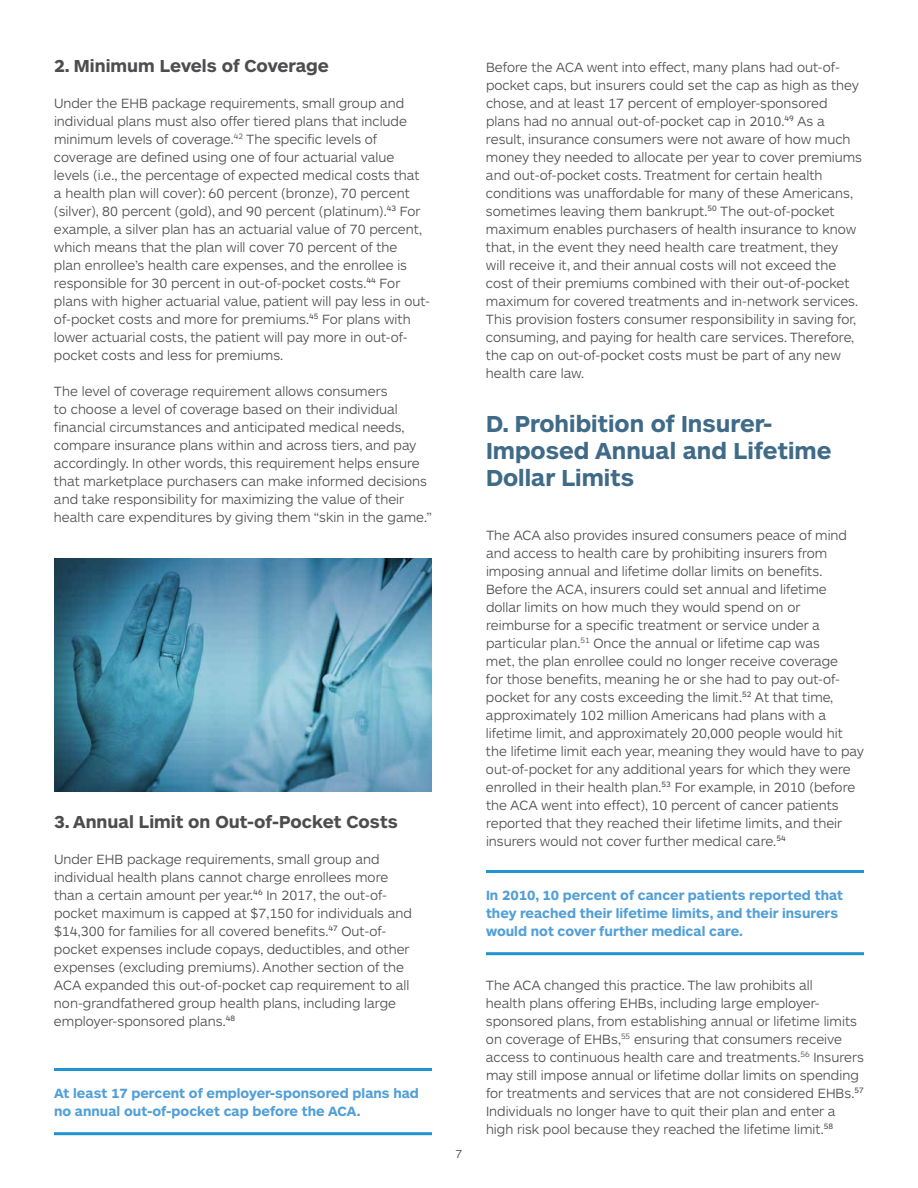
<style>
.page{position:relative;width:918px;height:1188px;background:#fff}
.page>*{position:absolute;margin:0;border:0;box-sizing:border-box;transform-origin:0 0}
.t1{font:700 24px/27px "ARS Maquette Tr";color:#406b88}
.t2{font:700 18px "ARS Maquette Tr";color:#4d4d4f}
.t3{font:300 13.8px/18px "ARS Maquette Tr";color:#4d4d4f}
.t4{font:700 13.8px/18px "ARS Maquette Tr";color:#529fd7}
.t5{font:300 12px "ARS Maquette Tr";color:#4d4d4f}
</style>
<div class="page">
<img style="left:54px;top:558px;width:378px;height:234px">
<hr style="left:54px;top:1068px;width:378px;height:3px;background:#2293d1">
<hr style="left:54px;top:1132px;width:378px;height:3px;background:#2293d1">
<hr style="left:486px;top:870px;width:378px;height:3px;background:#2293d1">
<hr style="left:486px;top:952px;width:378px;height:3px;background:#2293d1">
<h2 class="t2" style="left:54px;top:57px;width:277px">2. Minimum Levels of Coverage</h2>
<p class="t3" style="left:54px;top:94px;width:378px">Under the EHB package requirements, small group and individual plans must also offer tiered plans that include minimum levels of coverage.<sup>42</sup> The specific levels of coverage are defined using one of four actuarial value levels (i.e., the percentage of expected medical costs that a health plan will cover): 60 percent (bronze), 70 percent (silver), 80 percent (gold), and 90 percent (platinum).<sup>43</sup> For example, a silver plan has an actuarial value of 70 percent, which means that the plan will cover 70 percent of the<br>plan enrollee’s health care expenses, and the enrollee is responsible for 30 percent in out-of-pocket costs.<sup>44</sup> For plans with higher actuarial value, patient will pay less in out&shy;of-pocket costs and more for premiums.<sup>45</sup> For plans with lower actuarial costs, the patient will pay more in out-of&shy;pocket costs and less for premiums.</p>
<p class="t3" style="left:54px;top:382px;width:379px">The level of coverage requirement allows consumers<br>to choose a level of coverage based on their individual financial circumstances and anticipated medical needs, compare insurance plans within and across tiers, and pay accordingly. In other words, this requirement helps ensure that marketplace purchasers can make informed decisions and take responsibility for maximizing the value of their health care expenditures by giving them “skin in the game.”</p>
<h2 class="t2" style="left:54px;top:813px;width:345px">3. Annual Limit on Out-of-Pocket Costs</h2>
<p class="t3" style="left:54px;top:850px;width:360px">Under EHB package requirements, small group and individual health plans cannot charge enrollees more than a certain amount per year.<sup>46</sup> In 2017, the out-of&shy;pocket maximum is capped at $7,150 for individuals and $14,300 for families for all covered benefits.<sup>47</sup> Out-of&shy;pocket expenses include copays, deductibles, and other expenses (excluding premiums). Another section of the ACA expanded this out-of-pocket cap requirement to all non-grandfathered group health plans, including large employer-sponsored plans.<sup>48</sup></p>
<p class="t4" style="left:54px;top:1084px;width:366px">At least 17 percent of employer-sponsored plans had no annual out-of-pocket cap before the ACA.</p>
<p class="t5" style="left:456px;top:1148px;width:8px">7</p>
<p class="t3" style="left:486px;top:58px;width:378px">Before the ACA went into effect, many plans had out-of&shy;pocket caps, but insurers could set the cap as high as they chose, and at least 17 percent of employer-sponsored plans had no annual out-of-pocket cap in 2010.<sup>49</sup> As a result, insurance consumers were not aware of how much money they needed to allocate per year to cover premiums and out-of-pocket costs. Treatment for certain health conditions was unaffordable for many of these Americans, sometimes leaving them bankrupt.<sup>50</sup> The out-of-pocket maximum enables purchasers of health insurance to know that, in the event they need health care treatment, they<br>will receive it, and their annual costs will not exceed the cost of their premiums combined with their out-of-pocket maximum for covered treatments and in-network services.<br>This provision fosters consumer responsibility in saving for, consuming, and paying for health care services. Therefore, the cap on out-of-pocket costs must be part of any new health care law.</p>
<h1 class="t1" style="left:486px;top:410px;width:347px">D. Prohibition of Insurer-<br>Imposed Annual and Lifetime<br>Dollar Limits</h1>
<p class="t3" style="left:486px;top:526px;width:379px">The ACA also provides insured consumers peace of mind and access to health care by prohibiting insurers from imposing annual and lifetime dollar limits on benefits.<br>Before the ACA, insurers could set annual and lifetime dollar limits on how much they would spend on or reimburse for a specific treatment or service under a particular plan.<sup>51</sup> Once the annual or lifetime cap was<br>met, the plan enrollee could no longer receive coverage<br>for those benefits, meaning he or she had to pay out-of&shy;pocket for any costs exceeding the limit.<sup>52</sup> At that time, approximately 102 million Americans had plans with a lifetime limit, and approximately 20,000 people would hit the lifetime limit each year, meaning they would have to pay out-of-pocket for any additional years for which they were enrolled in their health plan.<sup>53</sup> For example, in 2010 (before the ACA went into effect), 10 percent of cancer patients reported that they reached their lifetime limits, and their insurers would not cover further medical care.<sup>54</sup></p>
<p class="t4" style="left:486px;top:886px;width:359px">In 2010, 10 percent of cancer patients reported that they reached their lifetime limits, and their insurers would not cover further medical care.</p>
<p class="t3" style="left:486px;top:976px;width:380px">The ACA changed this practice. The law prohibits all<br>health plans offering EHBs, including large employer&shy;sponsored plans, from establishing annual or lifetime limits on coverage of EHBs,<sup>55</sup> ensuring that consumers receive access to continuous health care and treatments.<sup>56</sup> Insurers may still impose annual or lifetime dollar limits on spending for treatments and services that are not considered EHBs.<sup>57<br></sup>Individuals no longer have to quit their plan and enter a high risk pool because they reached the lifetime limit.<sup>58</sup></p>
</div>
